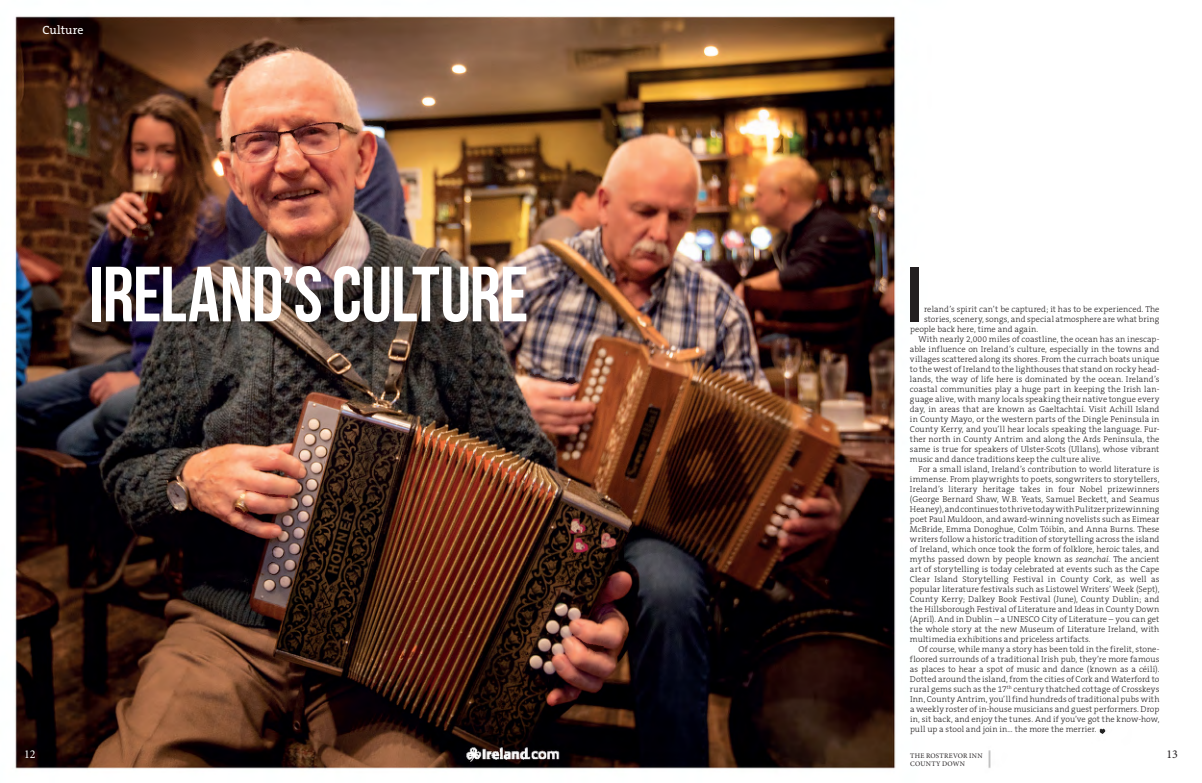
<style>
.page{position:relative;width:1202px;height:783px;background:#fff}
.page>*{position:absolute;margin:0;border:0;box-sizing:border-box;transform-origin:0 0}
.t1{font:700 78px "Bebas Neue";letter-spacing:-.015em;color:#fff}
.t2{font:700 78px "Bebas Neue";color:#231f20}
.t3{font:12px "The Serif B5 Plain";letter-spacing:.005em;color:#fff}
.t4{font:12px "Minion Pro";color:#fff}
.t5{font:12px "Minion Pro";color:#231f20}
.t6{font:300 8.5px "The Serif B3";letter-spacing:.01em;color:#231f20}
.t7{font:7px/8px "Minion Pro";letter-spacing:.035em;color:#231f20}
.s1{font-style:italic}
</style>
<div class="page">
<img style="left:15px;top:16px;width:1091px;height:753px">
<h2 class="t3" style="left:43px;top:24px;width:43px">Culture</h2>
<h1 class="t1" style="left:89px;top:251px;width:440px">IRELAND’S CULTURE</h1>
<h1 class="t2" style="left:907px;top:252px;width:16px">I</h1>
<p class="t6" style="left:924px;top:304px;width:237px">reland’s spirit can’t be captured; it has to be experienced. The</p>
<p class="t6" style="left:924px;top:314px;width:237px">stories, scenery, songs, and special atmosphere are what bring</p>
<p class="t6" style="left:910px;top:324px;width:130px">people back here, time and again.</p>
<p class="t6" style="left:918px;top:334px;width:242px">With nearly 2,000 miles of coastline, the ocean has an inescap-</p>
<p class="t6" style="left:910px;top:344px;width:251px">able influence on Ireland’s culture, especially in the towns and</p>
<p class="t6" style="left:910px;top:354px;width:251px">villages scattered along its shores. From the currach boats unique</p>
<p class="t6" style="left:910px;top:364px;width:251px">to the west of Ireland to the lighthouses that stand on rocky head-</p>
<p class="t6" style="left:910px;top:374px;width:251px">lands, the way of life here is dominated by the ocean. Ireland’s</p>
<p class="t6" style="left:910px;top:384px;width:251px">coastal communities play a huge part in keeping the Irish lan-</p>
<p class="t6" style="left:910px;top:394px;width:251px">guage alive, with many locals speaking their native tongue every</p>
<p class="t6" style="left:910px;top:404px;width:251px">day, in areas that are known as Gaeltachtaí. Visit Achill Island</p>
<p class="t6" style="left:910px;top:414px;width:251px">in County Mayo, or the western parts of the Dingle Peninsula in</p>
<p class="t6" style="left:910px;top:424px;width:251px">County Kerry, and you’ll hear locals speaking the language. Fur-</p>
<p class="t6" style="left:910px;top:434px;width:251px">ther north in County Antrim and along the Ards Peninsula, the</p>
<p class="t6" style="left:910px;top:444px;width:251px">same is true for speakers of Ulster-Scots (Ullans), whose vibrant</p>
<p class="t6" style="left:910px;top:454px;width:193px">music and dance traditions keep the culture alive.</p>
<p class="t6" style="left:918px;top:464px;width:242px">For a small island, Ireland’s contribution to world literature is</p>
<p class="t6" style="left:910px;top:474px;width:251px">immense. From playwrights to poets, songwriters to storytellers,</p>
<p class="t6" style="left:910px;top:484px;width:251px">Ireland’s literary heritage takes in four Nobel prizewinners</p>
<p class="t6" style="left:910px;top:494px;width:251px">(George Bernard Shaw, W.B. Yeats, Samuel Beckett, and Seamus</p>
<p class="t6" style="left:910px;top:504px;width:251px">Heaney), and continues to thrive today with Pulitzer prizewinning</p>
<p class="t6" style="left:910px;top:514px;width:251px">poet Paul Muldoon, and award-winning novelists such as Eimear</p>
<p class="t6" style="left:910px;top:524px;width:251px">McBride, Emma Donoghue, Colm Tóibín, and Anna Burns. These</p>
<p class="t6" style="left:910px;top:534px;width:251px">writers follow a historic tradition of storytelling across the island</p>
<p class="t6" style="left:910px;top:544px;width:251px">of Ireland, which once took the form of folklore, heroic tales, and</p>
<p class="t6" style="left:910px;top:554px;width:251px">myths passed down by people known as <span class="s1">seanchaí</span>. The ancient</p>
<p class="t6" style="left:910px;top:564px;width:251px">art of storytelling is today celebrated at events such as the Cape</p>
<p class="t6" style="left:910px;top:574px;width:251px">Clear Island Storytelling Festival in County Cork, as well as</p>
<p class="t6" style="left:910px;top:584px;width:251px">popular literature festivals such as Listowel Writers’ Week (Sept),</p>
<p class="t6" style="left:910px;top:594px;width:251px">County Kerry; Dalkey Book Festival (June), County Dublin; and</p>
<p class="t6" style="left:910px;top:604px;width:251px">the Hillsborough Festival of Literature and Ideas in County Down</p>
<p class="t6" style="left:910px;top:614px;width:251px">(April). And in Dublin – a UNESCO City of Literature – you can get</p>
<p class="t6" style="left:910px;top:624px;width:251px">the whole story at the new Museum of Literature Ireland, with</p>
<p class="t6" style="left:910px;top:634px;width:182px">multimedia exhibitions and priceless artifacts.</p>
<p class="t6" style="left:918px;top:644px;width:242px">Of course, while many a story has been told in the firelit, stone-</p>
<p class="t6" style="left:910px;top:654px;width:251px">floored surrounds of a traditional Irish pub, they’re more famous</p>
<p class="t6" style="left:910px;top:664px;width:251px">as places to hear a spot of music and dance (known as a céilí).</p>
<p class="t6" style="left:910px;top:674px;width:251px">Dotted around the island, from the cities of Cork and Waterford to</p>
<p class="t6" style="left:910px;top:684px;width:251px">rural gems such as the 17<sup>th</sup> century thatched cottage of Crosskeys</p>
<p class="t6" style="left:910px;top:694px;width:251px">Inn, County Antrim, you’ll find hundreds of traditional pubs with</p>
<p class="t6" style="left:910px;top:704px;width:251px">a weekly roster of in-house musicians and guest performers. Drop</p>
<p class="t6" style="left:910px;top:714px;width:251px">in, sit back, and enjoy the tunes. And if you’ve got the know-how,</p>
<p class="t6" style="left:910px;top:724px;width:188px">pull up a stool and join in… the more the merrier.</p>
<h2 class="t4" style="left:24px;top:745px;width:13px">12</h2>
<h2 class="t5" style="left:1166px;top:745px;width:13px">13</h2>
<p class="t7" style="left:910px;top:751px;width:74px">THE ROSTREVOR INN<br>COUNTY DOWN</p>
</div>
